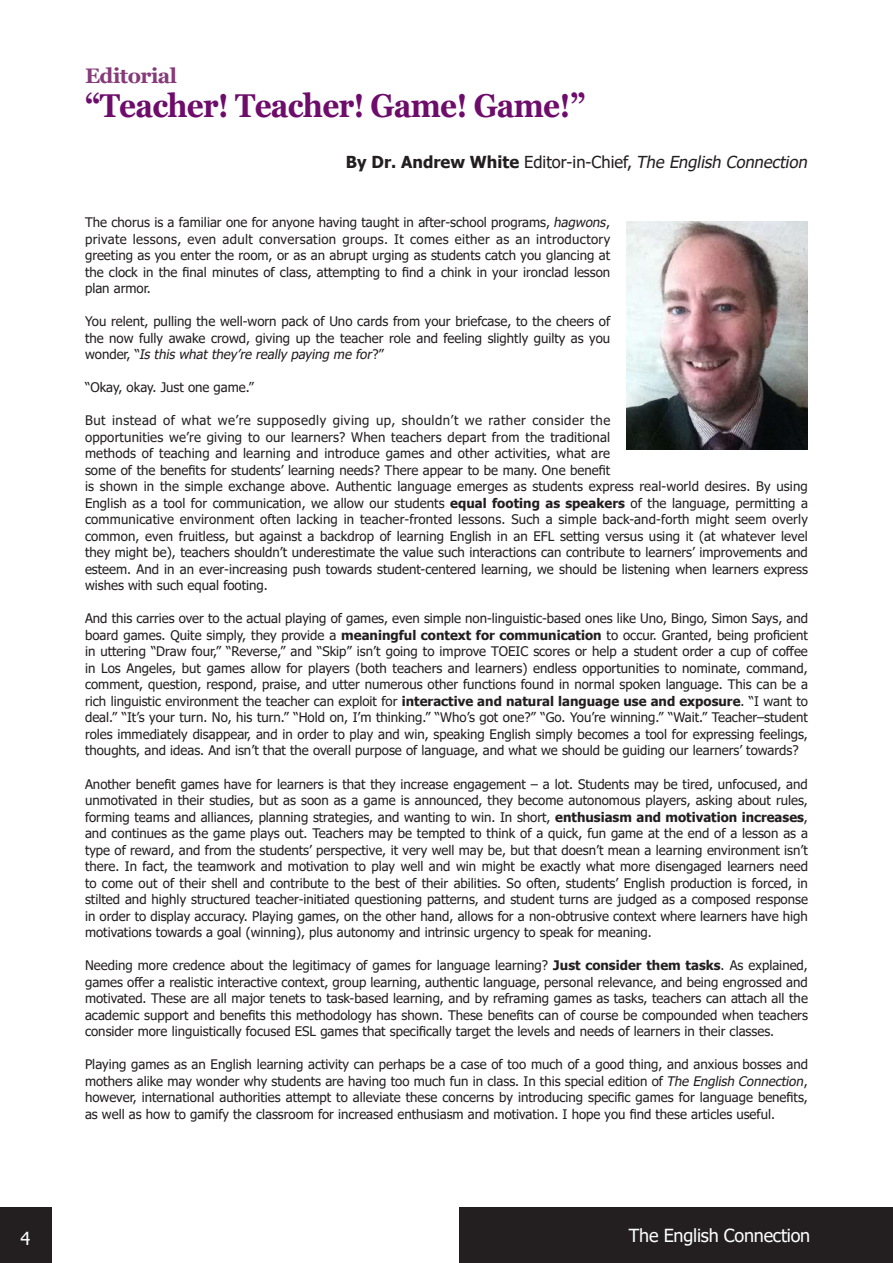
<style>
.page{position:relative;width:893px;height:1263px;background:#fff}
.page>*{position:absolute;margin:0;border:0;box-sizing:border-box;transform-origin:0 0}
.t1{font:700 33px "Georgia";letter-spacing:-.025em;color:#6e0c6b;scale:.9 1}
.t2{font:700 21px "Georgia";letter-spacing:-.025em;color:#873a79}
.t3{font:18px "Tahoma";letter-spacing:-.01em;color:#fff}
.t4{font:italic 16.5px "Tahoma";color:#231f20}
.t5{font:13.2px/16.5px "Tahoma";color:#231f20;text-align:justify}
.s1{font-weight:700;font-style:normal}
.s2{font-style:normal}
.s3{font-style:italic}
.s4{font-weight:700}
</style>
<div class="page">
<div style="left:0;top:1208px;width:51px;height:55px;background:#231f20"></div>
<div style="left:459px;top:1208px;width:434px;height:55px;background:#231f20"></div>
<img style="left:626px;top:221px;width:182px;height:228px">
<h2 class="t2" style="left:85px;top:62px;width:94px">Editorial</h2>
<h1 class="t1" style="left:85px;top:85px;width:557px">“Teacher! Teacher! Game! Game!”</h1>
<p class="t4" style="left:346px;top:151px;width:467px"><span class="s1">By Dr. Andrew White</span> <span class="s2">Editor-in-Chief,</span> The English Connection</p>
<p class="t5" style="left:85px;top:215px;width:527px">The chorus is a familiar one for anyone having taught in after-school programs, <span class="s3">hagwons</span>, private lessons, even adult conversation groups. It comes either as an introductory greeting as you enter the room, or as an abrupt urging as students catch you glancing at the clock in the final minutes of class, attempting to find a chink in your ironclad lesson plan armor.</p>
<p class="t5" style="left:85px;top:314px;width:527px">You relent, pulling the well-worn pack of Uno cards from your briefcase, to the cheers of the now fully awake crowd, giving up the teacher role and feeling slightly guilty as you w o n d e r, “ <span class="s3">Isthiswhatthey’re really paying me for</span>? ”</p>
<p class="t5" style="left:85px;top:380px;width:170px">“Okay, okay. Just one game.”</p>
<p class="t5" style="left:85px;top:413px;width:724px;text-align:left">But instead of what we’re supposedly giving up, shouldn’t we rather consider the<br>opportunities we’re giving to our learners? When teachers depart from the traditional<br>methods of teaching and learning and introduce games and other activities, what are<br>some of the benefits for students’ learning needs? There appear to be many. One benefit<br>is shown in the simple exchange above. Authentic language emerges as students express real-world desires. By using English as a tool for communication, we allow our students <span class="s4">equal footing as speakers</span> of the language, permitting a communicative environment often lacking in teacher-fronted lessons. Such a simple back-and-forth might seem overly common, even fruitless, but against a backdrop of learning English in an EFL setting versus using it (at whatever level they might be), teachers shouldn’t underestimate the value such interactions can contribute to learners’ improvements and esteem. And in an ever-increasing push towards student-centered learning, we should be listening when learners express wishes with such equal footing.</p>
<p class="t5" style="left:85px;top:611px;width:724px">And this carries over to the actual playing of games, even simple non-linguistic-based ones like Uno, Bingo, Simon Says, and board games. Quite simply, they provide a <span class="s4">meaningful context for communication</span> to occur. Granted, being proficient in uttering “Draw four,” “Reverse,” and “Skip” isn’t going to improve TOEIC scores or help a student order a cup of coffee in Los Angeles, but games allow for players (both teachers and learners) endless opportunities to nominate, command, comment, question, respond, praise, and utter numerous other functions found in normal spoken language. This can be a rich linguistic environment the teacher can exploit for <span class="s4">interactive and natural language use and exposure</span>. “I want to deal.” “It’s your turn. No, his turn.” “Hold on, I’m thinking.” “Who’s got one?” “Go. You’re winning.” “Wait.” Teacher–student roles immediately disappear, and in order to play and win, speaking English simply becomes a tool for expressing feelings, thoughts, and ideas. And isn’t that the overall purpose of language, and what we should be guiding our learners’ towards?</p>
<p class="t5" style="left:85px;top:776px;width:724px">Another benefit games have for learners is that they increase engagement – a lot. Students may be tired, unfocused, and unmotivated in their studies, but as soon as a game is announced, they become autonomous players, asking about rules, forming teams and alliances, planning strategies, and wanting to win. In short, <span class="s4">enthusiasm and motivation increases</span>, and continues as the game plays out. Teachers may be tempted to think of a quick, fun game at the end of a lesson as a type of reward, and from the students’ perspective, it very well may be, but that doesn’t mean a learning environment isn’t there. In fact, the teamwork and motivation to play well and win might be exactly what more disengaged learners need to come out of their shell and contribute to the best of their abilities. So often, students’ English production is forced, in stilted and highly structured teacher-initiated questioning patterns, and student turns are judged as a composed response in order to display accuracy. Playing games, on the other hand, allows for a non-obtrusive context where learners have high motivations towards a goal (winning), plus autonomy and intrinsic urgency to speak for meaning.</p>
<p class="t5" style="left:85px;top:958px;width:724px">Needing more credence about the legitimacy of games for language learning? <span class="s4">Just consider them tasks</span>. As explained, games offer a realistic interactive context, group learning, authentic language, personal relevance, and being engrossed and motivated. These are all major tenets to task-based learning, and by reframing games as tasks, teachers can attach all the academic support and benefits this methodology has shown. These benefits can of course be compounded when teachers consider more linguistically focused ESL games that specifically target the levels and needs of learners in their classes.</p>
<p class="t5" style="left:85px;top:1057px;width:724px">Playing games as an English learning activity can perhaps be a case of too much of a good thing, and anxious bosses and mothers alike may wonder why students are having too much fun in class. In this special edition of <span class="s3">The English Connection</span>, however, international authorities attempt to alleviate these concerns by introducing specific games for language benefits, as well as how to gamify the classroom for increased enthusiasm and motivation. I hope you find these articles useful.</p>
<h3 class="t3" style="left:20px;top:1226px;width:11px">4</h3>
<h3 class="t3" style="left:629px;top:1223px;width:183px">The English Connection</h3>
</div>
